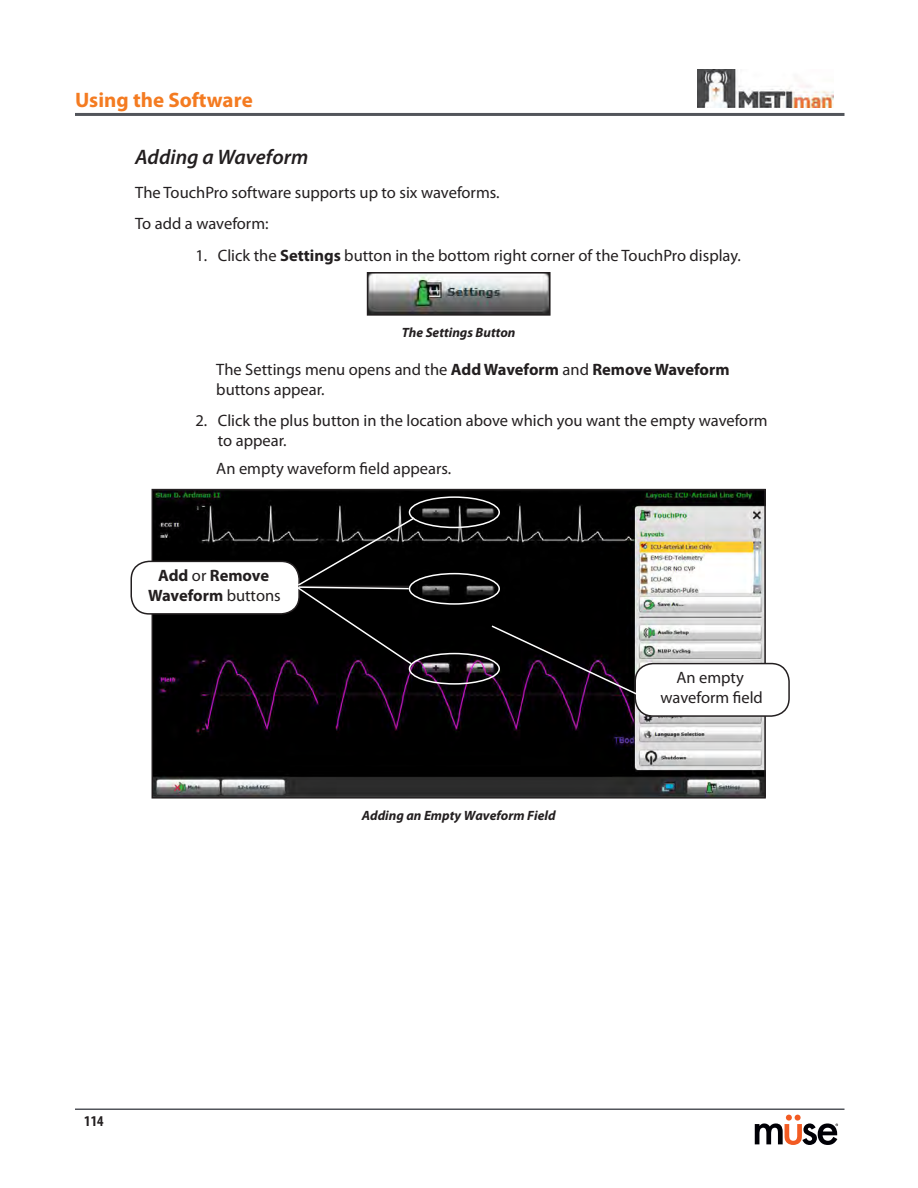
<style>
.page{position:relative;width:918px;height:1188px;background:#fff}
.page>*{position:absolute;margin:0;border:0;box-sizing:border-box;transform-origin:0 0}
.t1{font:700 21px "Myriad Pro";color:#f47b21}
.Heading_4{font:italic 600 21px "Myriad Pro";color:#231f20}
.Numbered_list{font:16.5px/19.8px "Myriad Pro";color:#231f20}
.Indent_Picture{font:16.5px/19.8px "Myriad Pro";color:#231f20}
.Callbox{font:700 16.5px/19.8px "Myriad Pro";letter-spacing:-.005em;color:#231f20;text-align:center}
.Callbox-2{font:16.5px/19.8px "Myriad Pro";color:#231f20;text-align:center}
.t2{font:700 condensed 15px "Myriad Pro";color:#231f20}
.Picture_Caption{font:italic 700 13.5px "Myriad Pro";color:#231f20}
.s1{font-weight:700}
.s2{font-weight:400}
</style>
<div class="page">
<hr style="left:75px;top:113px;width:769px;height:3px;background:#52555b">
<hr style="left:75px;top:1108px;width:769px;height:2px;background:#52555b">
<img style="left:698px;top:69px;width:136px;height:39px">
<svg style="left:755px;top:1115px;width:83px;height:30px"></svg>
<img style="left:370px;top:275px;width:178px;height:38px">
<div style="left:367px;top:272px;width:184px;height:44px;border:2px solid #231f20"></div>
<img style="left:155px;top:492px;width:608px;height:304px">
<div style="left:152px;top:489px;width:614px;height:310px;border:2px solid #231f20"></div>
<div style="left:131px;top:561px;width:168px;height:53px;background:#fff;border-radius:18px"></div>
<div style="left:130px;top:561px;width:170px;height:54px;border:2px solid #231f20;border-radius:18px"></div>
<div style="left:409px;top:496px;width:91px;height:32px;border:2px solid #fff;border-radius:50%"></div>
<div style="left:409px;top:573px;width:91px;height:32px;border:2px solid #fff;border-radius:50%"></div>
<div style="left:409px;top:653px;width:91px;height:32px;border:2px solid #fff;border-radius:50%"></div>
<div style="left:635px;top:664px;width:154px;height:52px;background:#fff;border-radius:18px"></div>
<div style="left:634px;top:663px;width:156px;height:54px;border:2px solid #231f20;border-radius:18px"></div>
<svg style="left:490px;top:624px;width:151px;height:73px;background:#161116"></svg>
<svg style="left:295px;top:516px;width:121px;height:150px;background:#0e0d0e"></svg>
<p class="t1" style="left:75px;top:86px;width:179px">Using the Software</p>
<p class="Heading_4" style="left:135px;top:144px;width:175px">Adding a Waveform</p>
<p class="Numbered_list" style="left:135px;top:182px;width:366px">The TouchPro software supports up to six waveforms.</p>
<p class="Numbered_list" style="left:135px;top:214px;width:135px">To add a waveform:</p>
<p class="Numbered_list" style="left:195px;top:245px;width:547px">1. Click the <span class="s1">Settings</span> button in the bottom right corner of the TouchPro display.</p>
<p class="Picture_Caption" style="left:402px;top:324px;width:115px">The Settings Button</p>
<p class="Indent_Picture" style="left:216px;top:359px;width:515px">The Settings menu opens and the <span class="s1">Add Waveform</span> and <span class="s1">Remove Waveform </span>buttons appear.</p>
<p class="Numbered_list" style="left:218px;top:411px;width:551px;text-indent:-22px">2. Click the plus button in the location above which you want the empty waveform to appear.</p>
<p class="Indent_Picture" style="left:216px;top:458px;width:237px">An empty waveform field appears.</p>
<p class="Callbox" style="left:148px;top:565px;width:134px">Add <span class="s2">or</span> Remove<br>Waveform <span class="s2">buttons</span></p>
<p class="Picture_Caption" style="left:362px;top:807px;width:195px">Adding an Empty Waveform Field</p>
<p class="Callbox-2" style="left:660px;top:668px;width:104px">An empty waveform field</p>
<p class="t2" style="left:84px;top:1112px;width:21px">114</p>
</div>
